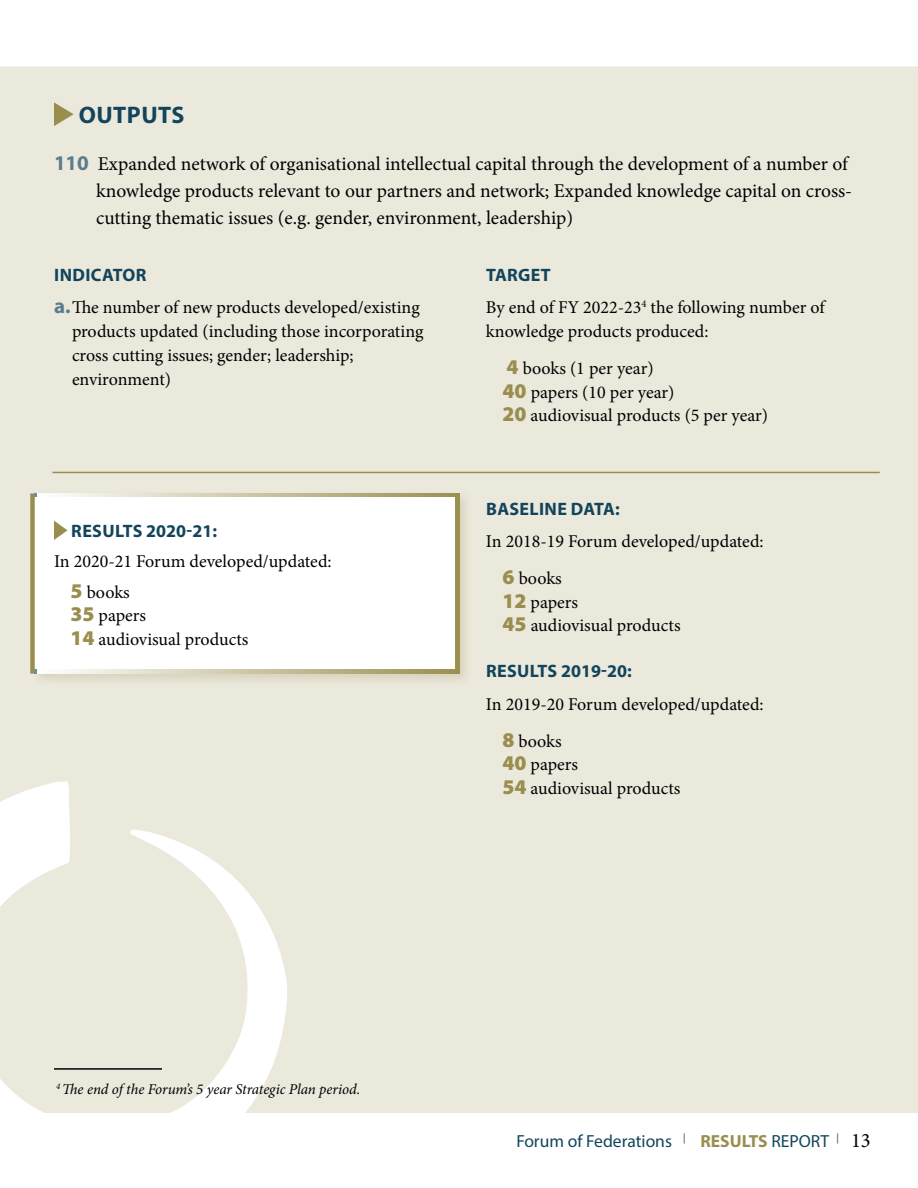
<style>
.page{position:relative;width:918px;height:1188px;background:#fff}
.page>*{position:absolute;margin:0;border:0;box-sizing:border-box;transform-origin:0 0}
.t1{font:700 24px "Myriad Pro";letter-spacing:.02em;color:#12455c}
.t2{font:19.5px/27px "Minion Pro";color:#000}
.t3{font:18px/23.5px "Minion Pro";color:#000}
.t4{font:700 18px "Myriad Pro";letter-spacing:.02em;color:#12455c}
.t5{font:17.55px "Myriad Pro";color:#12455c}
.t6{font:italic 15px "Minion Pro";letter-spacing:-.005em;color:#000}
.s1{font-family:"Myriad Pro";font-weight:700;font-size:21px;color:#597d8d}
.s2{font-family:"Myriad Pro";font-weight:900;font-size:21px;color:#9a8e4f}
.s3{font-weight:700;color:#9a8e4f}
.s4{font-family:"Minion Pro";font-size:20.55px;color:#000}
</style>
<div class="page">
<div style="left:0;top:67px;width:918px;height:1045px;background:#ebe8dc"></div>
<div style="left:31px;top:490px;width:441px;height:196px;background:#9a8e4f;opacity:.24"></div>
<div style="left:35px;top:494px;width:424px;height:179px;background:linear-gradient(to right,#fff,#9b8f51)"></div>
<div style="left:30px;top:498px;width:425px;height:171px;background:#fff"></div>
<div style="left:30px;top:494px;width:5px;height:180px;background:#9a8e4f"></div>
<svg style="left:54px;top:102px;width:20px;height:24px"></svg>
<svg style="left:54px;top:520px;width:14px;height:20px"></svg>
<hr style="left:52px;top:472px;width:828px;height:1px;background:#9a8e4f">
<svg style="left:0;top:782px;width:287px;height:331px"></svg>
<div style="left:45px;top:1050px;width:127px;height:28px;background:#ebe8dc"></div>
<hr style="left:54px;top:1068px;width:108px;height:2px;background:#000007">
<h1 class="t1" style="left:79px;top:99px;width:107px">OUTPUTS</h1>
<p class="t2" style="left:96px;top:151px;width:758px;text-indent:-42px"><span class="s1">110</span> Expanded network of organisational intellectual capital through the development of a number of knowledge products relevant to our partners and network; Expanded knowledge capital on cross&shy;cutting thematic issues (e.g. gender, environment, leadership)</p>
<p class="t4" style="left:54px;top:263px;width:94px">INDICATOR</p>
<p class="t3" style="left:72px;top:296px;width:353px;text-indent:-18px"><span class="s1">a.</span>The number of new products developed/existing products updated (including those incorporating cross cutting issues; gender; leadership; environment)</p>
<p class="t4" style="left:486px;top:263px;width:66px">TARGET</p>
<p class="t3" style="left:486px;top:296px;width:340px">By end of FY 2022-23<sup>4</sup> the following number of knowledge products produced:</p>
<p class="t3" style="left:502px;top:357px;width:267px"><span class="s2">4</span> books (1 per year)<br><span class="s2">40</span> papers (10 per year)<br><span class="s2">20</span> audiovisual products (5 per year)</p>
<p class="t4" style="left:71px;top:519px;width:147px">RESULTS 2020-21:</p>
<p class="t3" style="left:70px;top:547px;width:263px;line-height:30.3px;text-indent:-16px">In 2020-21 Forum developed/updated:<br><span class="s2">5</span> books</p>
<p class="t3" style="left:70px;top:604px;width:180px"><span class="s2">35</span> papers<br><span class="s2">14</span> audiovisual products</p>
<p class="t6" style="left:56px;top:1079px;width:306px"><sup>4</sup> The end of the Forum’s 5 year Strategic Plan period.</p>
<p class="t4" style="left:486px;top:497px;width:135px">BASELINE DATA:</p>
<p class="t3" style="left:502px;top:523px;width:263px;line-height:37px;text-indent:-17px">In 2018-19 Forum developed/updated:<br><span class="s2">6</span> books</p>
<p class="t3" style="left:502px;top:590px;width:180px"><span class="s2">12</span> papers<br><span class="s2">45</span> audiovisual products</p>
<p class="t4" style="left:486px;top:660px;width:147px">RESULTS 2019-20:</p>
<p class="t3" style="left:502px;top:686px;width:263px;line-height:37px;text-indent:-17px">In 2019-20 Forum developed/updated:<br><span class="s2">8</span> books</p>
<p class="t3" style="left:502px;top:753px;width:180px"><span class="s2">40</span> papers<br><span class="s2">54</span> audiovisual products</p>
<p class="t5" style="left:516px;top:1130px;width:356px">Forum of Federations <sup>|</sup> <span class="s3">RESULTS</span> REPORT <sup>|</sup> <span class="s4">13</span></p>
</div>
